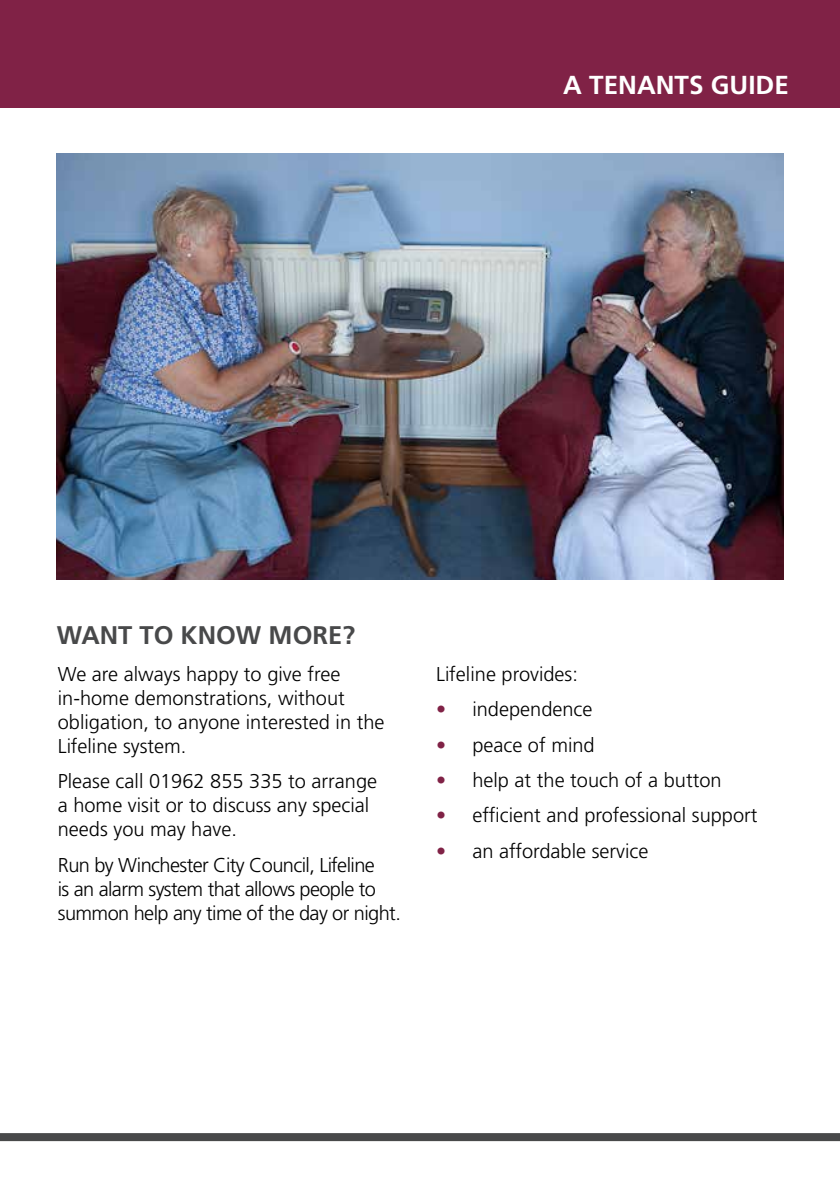
<style>
.page{position:relative;width:840px;height:1191px;background:#fff}
.page>*{position:absolute;margin:0;border:0;box-sizing:border-box;transform-origin:0 0}
.t1{font:700 26px "Frutiger LT Pro";color:#fff}
.t2{font:700 25.6px "Frutiger LT Pro";color:#48494a}
.t3{font:300 20px/24px "Frutiger LT Pro";color:#000}
.t4{font:300 20px/24px "Frutiger LT Pro";letter-spacing:-.03em;color:#000}
.s1{color:#802246}
</style>
<div class="page">
<div style="left:0;top:1133px;width:839px;height:8px;background:#48494a"></div>
<div style="left:0;top:0;width:839px;height:108px;background:#802246"></div>
<img style="left:57px;top:153px;width:725px;height:426px">
<h1 class="t1" style="left:563px;top:69px;width:227px">A TENANTS GUIDE</h1>
<p class="t2" style="left:57px;top:619px;width:300px">WANT TO KNOW MORE?</p>
<p class="t3" style="left:58px;top:662px;width:328px">We are always happy to give free in-home demonstrations, without obligation, to anyone interested in the<br>Lifeline system.</p>
<p class="t3" style="left:58px;top:769px;width:320px">Please call 01962 855 335 to arrange a home visit or to discuss any special needs you may have.</p>
<p class="t4" style="left:58px;top:853px;width:344px">Run by Winchester City Council, Lifeline<br>is an alarm system that allows people to summon help any time of the day or night.</p>
<p class="t3" style="left:436px;top:662px;width:143px">Lifeline provides:</p>
<p class="t3" style="left:436px;top:697px;width:158px"><span class="s1">•</span> independence</p>
<p class="t3" style="left:436px;top:733px;width:160px"><span class="s1">•</span> peace of mind</p>
<p class="t3" style="left:436px;top:768px;width:286px"><span class="s1">•</span> help at the touch of a button</p>
<p class="t3" style="left:436px;top:803px;width:322px"><span class="s1">•</span> efficient and professional support</p>
<p class="t3" style="left:436px;top:839px;width:213px"><span class="s1">•</span> an affordable service</p>
</div>
